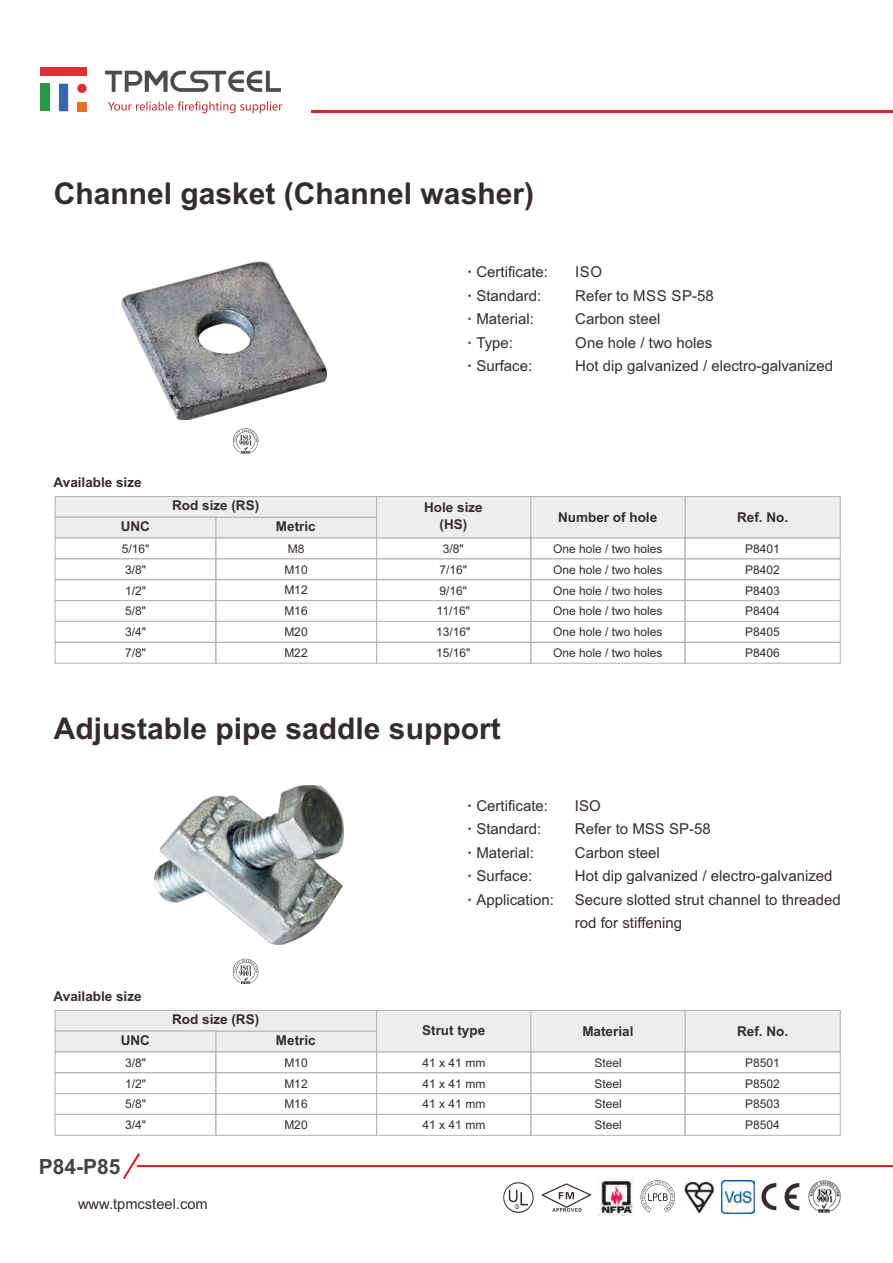
<style>
.page{position:relative;width:893px;height:1263px;background:#fff}
.page>*{position:absolute;margin:0;border:0;box-sizing:border-box;transform-origin:0 0}
.t1{font:700 30px "Arial";color:#332c2b}
.t2{font:700 21px "Arial";color:#464443}
.t3{font:15px/23.4px "Arial";color:#332c2b}
.t4{font:14.7px "Arial";color:#332c2b}
.t5{font:700 13.5px/16.6px "Arial";color:#332c2b;text-align:center}
.t6{font:12px/20.9px "Arial";color:#332c2b;text-align:justify}
.s1{font-weight:700}
</style>
<div class="page">
<hr style="left:137px;top:1165px;width:756px;height:2px;background:#ca2a2e">
<svg style="left:123px;top:1153px;width:19px;height:26px"></svg>
<hr style="left:311px;top:110px;width:582px;height:3px;background:#ca2a2e">
<div style="left:41px;top:67px;width:46px;height:9px;background:#dc3134"></div>
<div style="left:59px;top:84px;width:9px;height:27px;background:#3767ae"></div>
<div style="left:77px;top:102px;width:10px;height:9px;background:#e47029"></div>
<div style="left:41px;top:84px;width:9px;height:27px;background:#2d9644"></div>
<div style="left:77px;top:84px;width:10px;height:9px;background:#dc3134;border-radius:50%"></div>
<svg style="left:105px;top:71px;width:176px;height:21px"></svg>
<svg style="left:108px;top:101px;width:174px;height:12px"></svg>
<svg style="left:761px;top:1183px;width:38px;height:27px"></svg>
<img style="left:598px;top:1180px;width:36px;height:36px">
<img style="left:684px;top:1182px;width:30px;height:31px">
<svg style="left:640px;top:1180px;width:35px;height:32px"></svg>
<img style="left:721px;top:1180px;width:34px;height:33px">
<img style="left:808px;top:1180px;width:33px;height:33px">
<svg style="left:541px;top:1183px;width:51px;height:29px"></svg>
<svg style="left:503px;top:1182px;width:31px;height:31px"></svg>
<svg style="left:233px;top:428px;width:25px;height:26px"></svg>
<svg style="left:233px;top:959px;width:25px;height:25px"></svg>
<img style="left:121px;top:261px;width:206px;height:158px">
<svg style="left:55px;top:496px;width:786px;height:168px"></svg>
<svg style="left:55px;top:1010px;width:786px;height:126px"></svg>
<img style="left:155px;top:785px;width:189px;height:160px">
<h1 class="t1" style="left:54px;top:182px;width:482px">Channel gasket (Channel washer)</h1>
<p class="t3" style="left:467px;top:262px;width:82px"><span class="s1">·</span> Certificate: <span class="s1">·</span> Standard: <span class="s1">·</span> Material:<br><span class="s1">·</span> Type:<br><span class="s1">·</span> Surface:</p>
<p class="t3" style="left:575px;top:262px;width:259px">ISO<br>Refer to MSS SP-58<br>Carbon steel<br>One hole / two holes<br>Hot dip galvanized / electro-galvanized</p>
<p class="t5" style="left:54px;top:475px;width:90px">Available size</p>
<p class="t5" style="left:172px;top:498px;width:89px">Rod size (RS)</p>
<p class="t5" style="left:121px;top:519px;width:31px">UNC</p>
<p class="t5" style="left:276px;top:519px;width:41px">Metric</p>
<p class="t6" style="left:122px;top:539px;width:29px;text-align:left">5/16"<br>3/8"<br>1/2"<br>5/8"<br>3/4"<br>7/8"</p>
<p class="t6" style="left:284px;top:539px;width:25px;text-align:left">M8<br>M10<br>M12<br>M16<br>M20<br>M22</p>
<p class="t5" style="left:424px;top:500px;width:60px">Hole size (HS)</p>
<p class="t6" style="left:436px;top:539px;width:36px;text-align:center">3/8"<br>7/16"<br>9/16"<br>11/16"<br>13/16"<br>15/16"</p>
<h1 class="t1" style="left:54px;top:717px;width:448px">Adjustable pipe saddle support</h1>
<p class="t5" style="left:558px;top:510px;width:101px">Number of hole</p>
<p class="t6" style="left:553px;top:539px;width:111px">One hole / two holes One hole / two holes One hole / two holes One hole / two holes One hole / two holes One hole / two holes</p>
<p class="t5" style="left:737px;top:510px;width:53px">Ref. No.</p>
<p class="t6" style="left:745px;top:539px;width:36px">P8401<br>P8402<br>P8403<br>P8404<br>P8405<br>P8406</p>
<p class="t5" style="left:54px;top:989px;width:90px">Available size</p>
<p class="t5" style="left:172px;top:1012px;width:89px">Rod size (RS)</p>
<p class="t5" style="left:121px;top:1033px;width:31px">UNC</p>
<p class="t5" style="left:276px;top:1033px;width:41px">Metric</p>
<p class="t6" style="left:125px;top:1053px;width:22px">3/8" 1/2" 5/8" 3/4"</p>
<h2 class="t2" style="left:39px;top:1158px;width:83px">P84-P85</h2>
<p class="t4" style="left:78px;top:1198px;width:131px">www.tpmcsteel.com</p>
<p class="t6" style="left:284px;top:1053px;width:25px">M10<br>M12<br>M16<br>M20</p>
<p class="t3" style="left:467px;top:795px;width:88px"><span class="s1">·</span> Certificate: <span class="s1">·</span> Standard:<br><span class="s1">·</span> Material:<br><span class="s1">·</span> Surface:<br><span class="s1">·</span> Application:</p>
<p class="t3" style="left:575px;top:795px;width:267px">ISO<br>Refer to MSS SP-58<br>Carbon steel<br>Hot dip galvanized / electro-galvanized<br>Secure slotted strut channel to threaded rod for stiffening</p>
<p class="t5" style="left:422px;top:1023px;width:65px">Strut type</p>
<p class="t6" style="left:423px;top:1053px;width:64px">41 x 41 mm 41 x 41 mm 41 x 41 mm 41 x 41 mm</p>
<p class="t5" style="left:582px;top:1024px;width:53px">Material</p>
<p class="t6" style="left:594px;top:1053px;width:29px">Steel Steel Steel Steel</p>
<p class="t5" style="left:737px;top:1024px;width:53px">Ref. No.</p>
<p class="t6" style="left:745px;top:1053px;width:36px">P8501<br>P8502<br>P8503<br>P8504</p>
</div>
